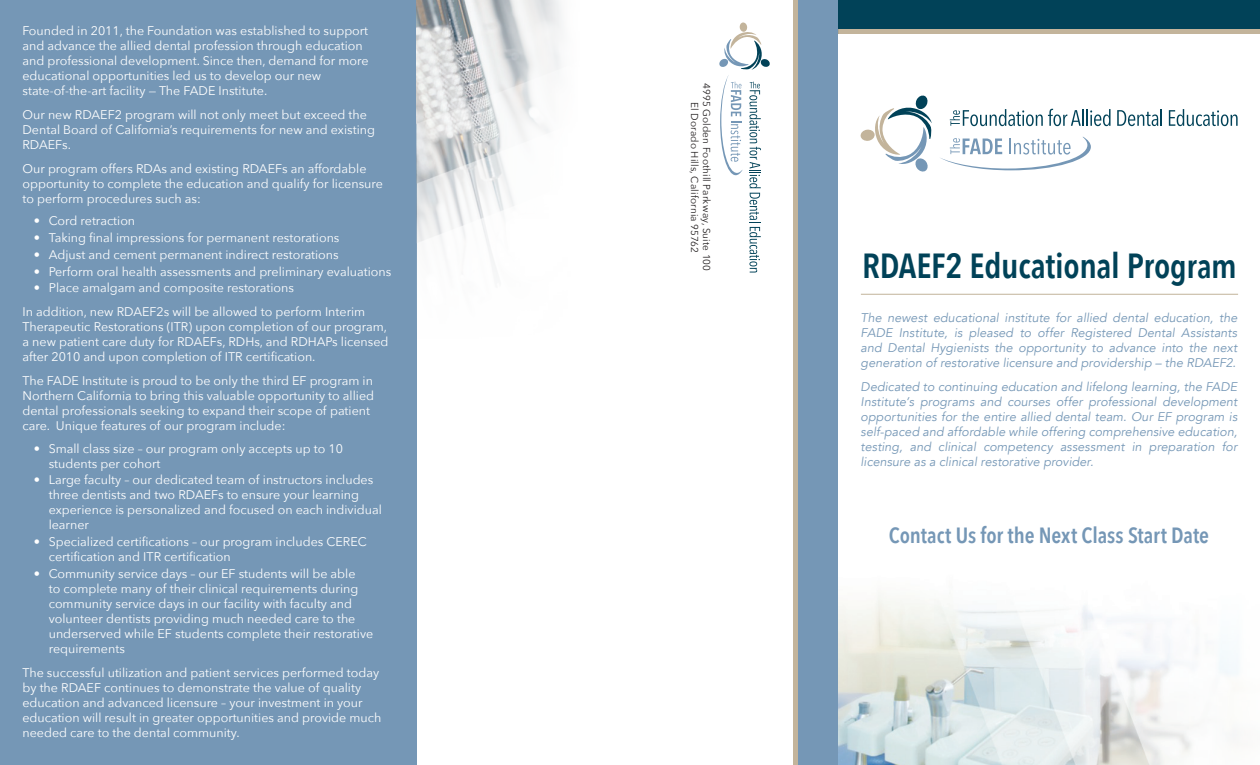
<style>
.page{position:relative;width:1260px;height:765px;background:#fff}
.page>*{position:absolute;margin:0;border:0;box-sizing:border-box;transform-origin:0 0}
.t1{font:600 34.75px "Avenir Next Condensed";letter-spacing:-.01em;color:#014258}
.t2{font:600 22px "Avenir Next Condensed";letter-spacing:-.005em;color:#7597b6}
.Body_Text{font:12.5px/15px "Avenir Next";color:#fff}
.Bullet_Text{font:12.5px/15px "Avenir Next";color:#fff}
.t3{font:italic 12.5px/15px "Avenir";letter-spacing:.005em;color:#7597b6;text-align:justify}
.t4{font:10px "Avenir Next";letter-spacing:.015em;color:#231f20}
.s1{font-size:33.75px}
</style>
<div class="page">
<div style="left:0;top:0;width:416px;height:765px;background:#7597b6"></div>
<div style="left:838px;top:0;width:422px;height:34px;background:#014258"></div>
<div style="left:838px;top:29px;width:422px;height:5px;background:#c3b49b"></div>
<div style="left:793px;top:0;width:45px;height:765px;background:#7597b6"></div>
<div style="left:793px;top:0;width:5px;height:765px;background:#c3b49b"></div>
<img style="left:416px;top:0;width:146px;height:338px">
<hr style="left:861px;top:294px;width:377px;height:1px;background:#c3b49b">
<img style="left:838px;top:595px;width:400px;height:170px">
<svg style="left:1117px;top:109px;width:45px;height:17px"></svg>
<svg style="left:1169px;top:109px;width:69px;height:17px"></svg>
<svg style="left:860px;top:95px;width:72px;height:77px"></svg>
<svg style="left:950px;top:109px;width:161px;height:17px"></svg>
<svg style="left:941px;top:137px;width:150px;height:33px"></svg>
<svg style="left:719px;top:22px;width:51px;height:251px"></svg>
<p class="Body_Text" style="left:22px;top:23px;width:348px">Founded in 2011, the Foundation was established to support and advance the allied dental profession through education and professional development. Since then, demand for more educational opportunities led us to develop our new state-of-the-art facility — The FADE Institute.</p>
<p class="Body_Text" style="left:22px;top:107px;width:354px">Our new RDAEF2 program will not only meet but exceed the<br>Dental Board of California’s requirements for new and existing<br>RDAEFs.</p>
<p class="Body_Text" style="left:22px;top:161px;width:362px">Our program offers RDAs and existing RDAEFs an affordable opportunity to complete the education and qualify for licensure to perform procedures such as:</p>
<p class="Bullet_Text" style="left:34px;top:213px;width:103px">• Cord retraction</p>
<p class="Bullet_Text" style="left:34px;top:230px;width:307px">• Taking final impressions for permanent restorations</p>
<p class="Bullet_Text" style="left:34px;top:246px;width:307px">• Adjust and cement permanent indirect restorations</p>
<p class="Bullet_Text" style="left:34px;top:263px;width:359px">• Perform oral health assessments and preliminary evaluations</p>
<p class="Bullet_Text" style="left:34px;top:280px;width:262px">• Place amalgam and composite restorations</p>
<p class="Body_Text" style="left:22px;top:304px;width:368px">In addition, new RDAEF2s will be allowed to perform Interim Therapeutic Restorations (ITR) upon completion of our program, a new patient care duty for RDAEFs, RDHs, and RDHAPs licensed after 2010 and upon completion of ITR certification.</p>
<p class="Body_Text" style="left:22px;top:373px;width:353px">The FADE Institute is proud to be only the third EF program in Northern California to bring this valuable opportunity to allied dental professionals seeking to expand their scope of patient care. Unique features of our program include:</p>
<p class="Bullet_Text" style="left:49px;top:440px;width:296px;text-indent:-15px">• Small class size – our program only accepts up to 10 students per cohort</p>
<p class="Bullet_Text" style="left:49px;top:472px;width:335px;text-indent:-15px">• Large faculty – our dedicated team of instructors includes three dentists and two RDAEFs to ensure your learning experience is personalized and focused on each individual learner</p>
<p class="Bullet_Text" style="left:49px;top:534px;width:320px;text-indent:-15px">• Specialized certifications – our program includes CEREC certification and ITR certification</p>
<p class="Bullet_Text" style="left:49px;top:566px;width:326px;text-indent:-15px">• Community service days – our EF students will be able<br>to complete many of their clinical requirements during community service days in our facility with faculty and volunteer dentists providing much needed care to the underserved while EF students complete their restorative requirements</p>
<p class="Body_Text" style="left:22px;top:665px;width:360px">The successful utilization and patient services performed today by the RDAEF continues to demonstrate the value of quality education and advanced licensure – your investment in your education will result in greater opportunities and provide much needed care to the dental community.</p>
<p class="t4" style="left:715px;top:83px;width:189px;rotate:90deg">4995 Golden Foothill Parkway, Suite 100</p>
<p class="t4" style="left:703px;top:102px;width:152px;rotate:90deg">El Dorado Hills, California 95762</p>
<p class="t1" style="left:862px;top:236px;width:376px">RDAEF2 Educational Pro<span class="s1">gram</span></p>
<p class="t3" style="left:861px;top:310px;width:378px">The newest educational institute for allied dental education, the FADE Institute, is pleased to offer Registered Dental Assistants and Dental Hygienists the opportunity to advance into the next generation of restorative licensure and providership – the RDAEF2.</p>
<p class="t3" style="left:861px;top:379px;width:378px">Dedicated to continuing education and lifelong learning, the FADE Institute’s programs and courses offer professional development opportunities for the entire allied dental team. Our EF program is self-paced and affordable while offering comprehensive education, testing, and clinical competency assessment in preparation for licensure as a clinical restorative provider.</p>
<p class="t2" style="left:889px;top:516px;width:322px">Contact Us for the Next Class Start Date</p>
</div>
